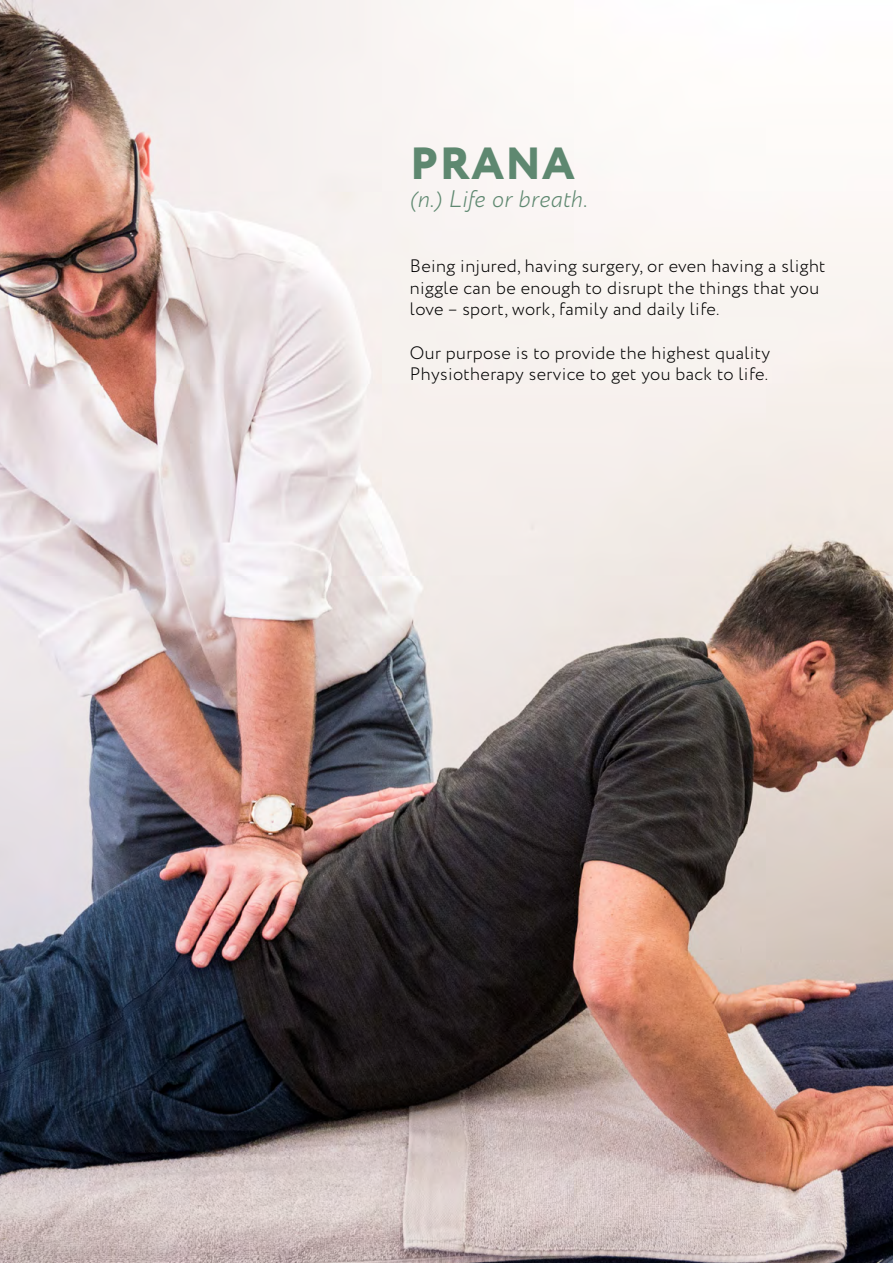
<style>
.page{position:relative;width:893px;height:1263px;background:#fff}
.page>*{position:absolute;margin:0;border:0;box-sizing:border-box;transform-origin:0 0}
.t1{font:800 45px "Circe";letter-spacing:.03em;color:#5e8870}
.t2{font:italic 300 24px "Circe";letter-spacing:.02em;color:#5e8870}
.t3{font:300 18px/21.6px "Circe";letter-spacing:.02em;color:#000}
</style>
<div class="page">
<img style="left:0;top:0;width:893px;height:1263px">
<h1 class="t1" style="left:410px;top:133px;width:166px">PRANA</h1>
<h2 class="t2" style="left:410px;top:183px;width:179px">(n.) Life or breath.</h2>
<p class="t3" style="left:410px;top:256px;width:417px">Being injured, having surgery, or even having a slight niggle can be enough to disrupt the things that you love – sport, work, family and daily life.</p>
<p class="t3" style="left:410px;top:342px;width:362px">Our purpose is to provide the highest quality<br>Physiotherapy service to get you back to life.</p>
</div>
